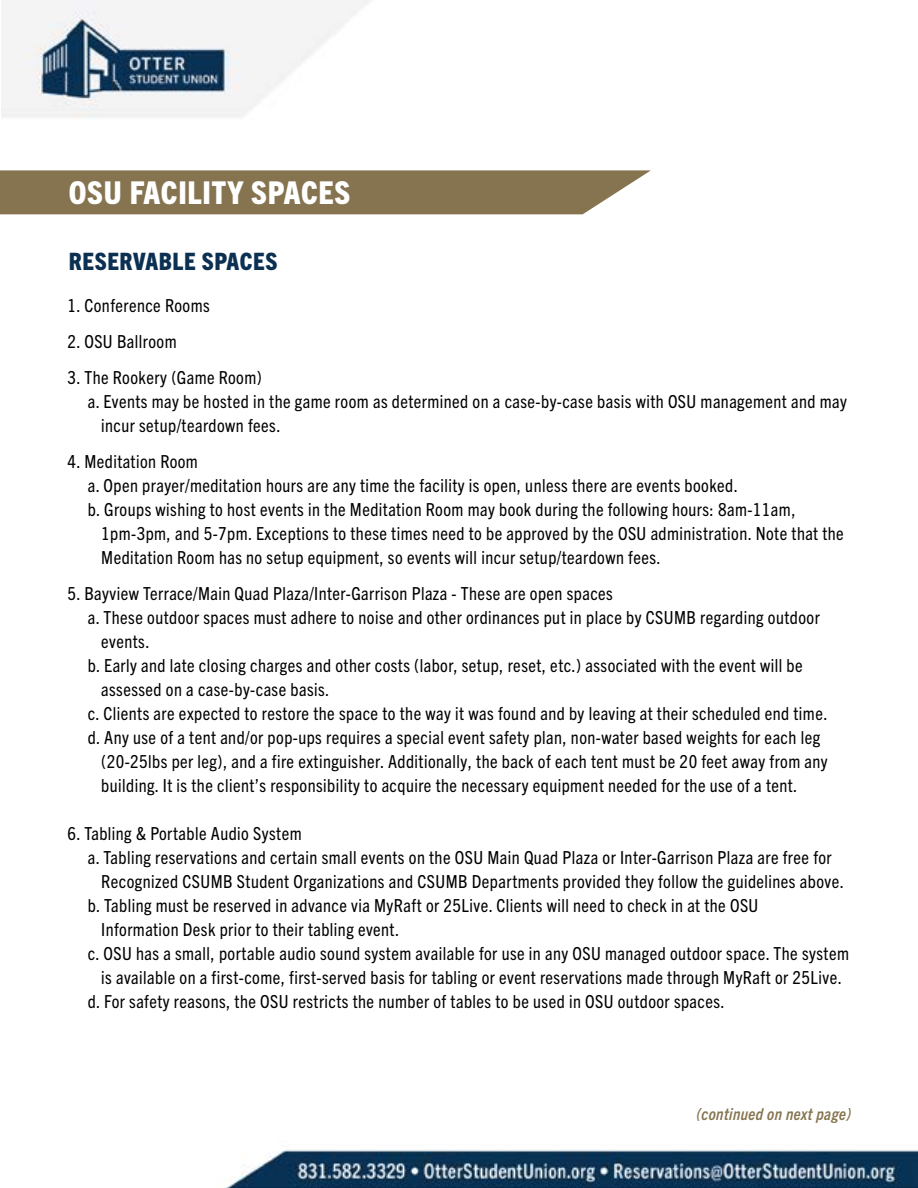
<style>
.page{position:relative;width:918px;height:1188px;background:#fff}
.page>*{position:absolute;margin:0;border:0;box-sizing:border-box;transform-origin:0 0}
.t1{font:800 condensed 31.5px "Trade Gothic Next LT Pro";letter-spacing:.025em;color:#fff}
.t2{font:800 condensed 24px "Trade Gothic Next LT Pro";letter-spacing:.025em;color:#0c3052}
.t3{font:condensed 18px "Trade Gothic Next LT Pro";letter-spacing:.025em;color:#000}
.t4{font:italic 700 condensed 16.5px "Trade Gothic Next LT Pro";letter-spacing:.025em;color:#85744f}
</style>
<div class="page">
<img style="left:1px;top:0;width:917px;height:1188px">
<svg style="left:0;top:170px;width:651px;height:44px;background:#8b7b58"></svg>
<h1 class="t1" style="left:69px;top:171px;width:283px">OSU FACILITY SPACES</h1>
<h2 class="t2" style="left:69px;top:245px;width:210px">RESERVABLE SPACES</h2>
<p class="t3" style="left:68px;top:293px;width:144px">1. Conference Rooms</p>
<p class="t3" style="left:68px;top:329px;width:111px">2. OSU Ballroom</p>
<p class="t3" style="left:68px;top:365px;width:196px">3. The Rookery (Game Room)</p>
<p class="t3" style="left:88px;top:389px;width:761px">a. Events may be hosted in the game room as determined on a case-by-case basis with OSU management and may</p>
<p class="t3" style="left:101px;top:413px;width:181px">incur setup/teardown fees.</p>
<p class="t3" style="left:68px;top:449px;width:132px">4. Meditation Room</p>
<p class="t3" style="left:88px;top:473px;width:652px">a. Open prayer/meditation hours are any time the facility is open, unless there are events booked.</p>
<p class="t3" style="left:88px;top:497px;width:709px">b. Groups wishing to host events in the Meditation Room may book during the following hours: 8am-11am,</p>
<p class="t3" style="left:101px;top:521px;width:744px">1pm-3pm, and 5-7pm. Exceptions to these times need to be approved by the OSU administration. Note that the</p>
<p class="t3" style="left:101px;top:545px;width:561px">Meditation Room has no setup equipment, so events will incur setup/teardown fees.</p>
<p class="t3" style="left:68px;top:581px;width:547px">5. Bayview Terrace/Main Quad Plaza/Inter-Garrison Plaza - These are open spaces</p>
<p class="t3" style="left:88px;top:605px;width:734px">a. These outdoor spaces must adhere to noise and other ordinances put in place by CSUMB regarding outdoor</p>
<p class="t3" style="left:101px;top:629px;width:50px">events.</p>
<p class="t3" style="left:88px;top:653px;width:716px">b. Early and late closing charges and other costs (labor, setup, reset, etc.) associated with the event will be</p>
<p class="t3" style="left:101px;top:677px;width:230px">assessed on a case-by-case basis.</p>
<p class="t3" style="left:88px;top:701px;width:741px">c. Clients are expected to restore the space to the way it was found and by leaving at their scheduled end time.</p>
<p class="t3" style="left:88px;top:725px;width:734px">d. Any use of a tent and/or pop-ups requires a special event safety plan, non-water based weights for each leg</p>
<p class="t3" style="left:101px;top:749px;width:728px">(20-25lbs per leg), and a fire extinguisher. Additionally, the back of each tent must be 20 feet away from any</p>
<p class="t3" style="left:101px;top:773px;width:698px">building. It is the client’s responsibility to acquire the necessary equipment needed for the use of a tent.</p>
<p class="t3" style="left:68px;top:821px;width:236px">6. Tabling &amp; Portable Audio System</p>
<p class="t3" style="left:88px;top:845px;width:745px">a. Tabling reservations and certain small events on the OSU Main Quad Plaza or Inter-Garrison Plaza are free for</p>
<p class="t3" style="left:101px;top:869px;width:744px">Recognized CSUMB Student Organizations and CSUMB Departments provided they follow the guidelines above.</p>
<p class="t3" style="left:88px;top:893px;width:672px">b. Tabling must be reserved in advance via MyRaft or 25Live. Clients will need to check in at the OSU</p>
<p class="t3" style="left:101px;top:917px;width:300px">Information Desk prior to their tabling event.</p>
<p class="t3" style="left:88px;top:941px;width:763px">c. OSU has a small, portable audio sound system available for use in any OSU managed outdoor space. The system</p>
<p class="t3" style="left:101px;top:965px;width:742px">is available on a first-come, first-served basis for tabling or event reservations made through MyRaft or 25Live.</p>
<p class="t3" style="left:88px;top:989px;width:639px">d. For safety reasons, the OSU restricts the number of tables to be used in OSU outdoor spaces.</p>
<p class="t4" style="left:697px;top:1103px;width:156px">(continued on next page)</p>
</div>
